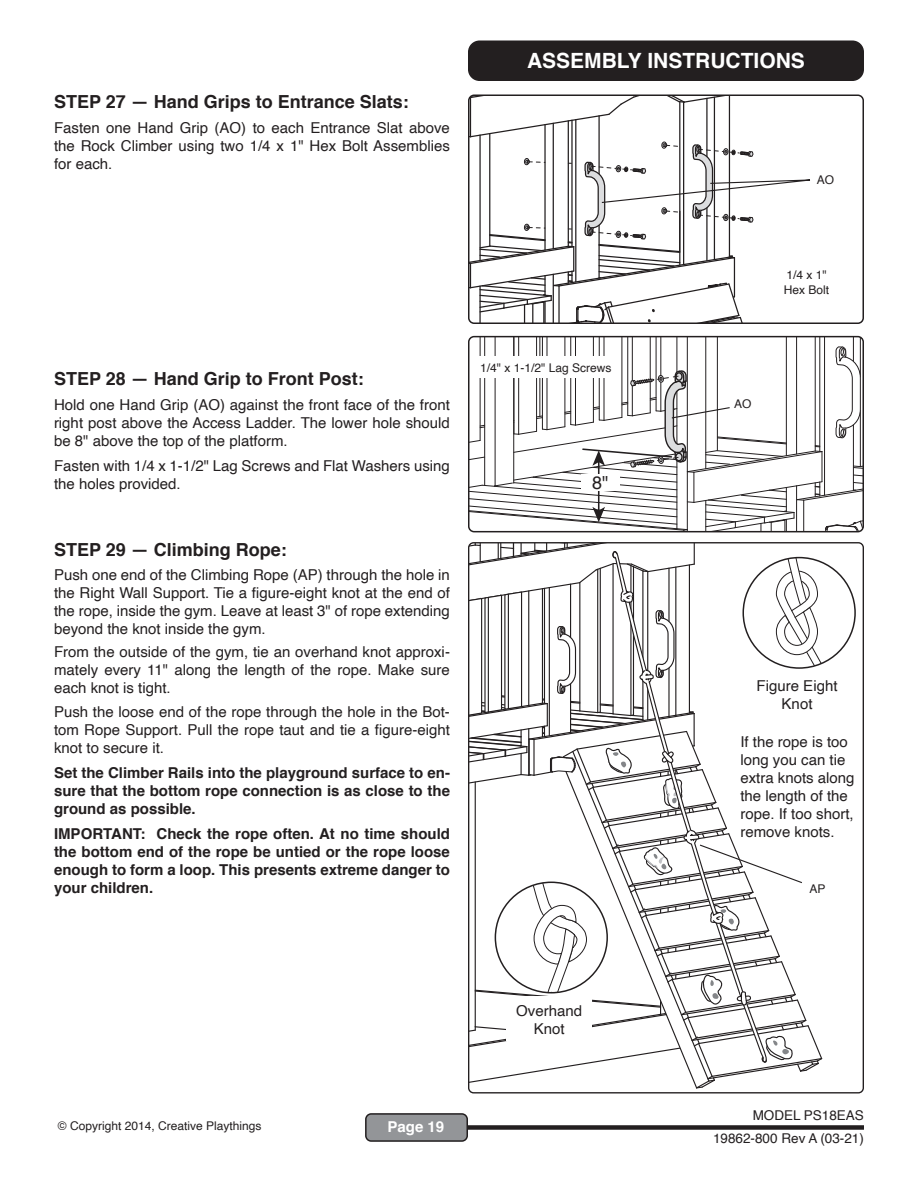
<style>
.page{position:relative;width:918px;height:1188px;background:#fff}
.page>*{position:absolute;margin:0;border:0;box-sizing:border-box;transform-origin:0 0}
.t1{font:700 21px "Helvetica";color:#fff}
.t2{font:700 18px "Helvetica";color:#231f20}
.t3{font:18px "Helvetica";color:#231f20}
.t4{font:15px/18px "Helvetica";color:#231f20;text-align:justify}
.t5{font:700 15px/18px "Helvetica";color:#231f20;text-align:justify}
.t6{font:700 15px "Helvetica";color:#fff}
.t7{font:13.5px/23.7px "Helvetica";color:#231f20;text-align:right}
.t8{font:12px/14.4px "Helvetica";color:#231f20}
</style>
<div class="page">
<div style="left:469px;top:41px;width:394px;height:39px;background:#231f20;border-radius:11px"></div>
<div style="left:468px;top:40px;width:396px;height:41px;border:2px solid #231f20;border-radius:11px"></div>
<div style="left:446px;top:1125px;width:418px;height:5px;background:#231f20"></div>
<div style="left:366px;top:1114px;width:101px;height:27px;background:#939598;border-radius:5px"></div>
<div style="left:365px;top:1113px;width:103px;height:29px;border:2px solid #231f20;border-radius:5px"></div>
<svg style="left:469px;top:95px;width:390px;height:229px"></svg>
<svg style="left:469px;top:337px;width:394px;height:195px"></svg>
<svg style="left:469px;top:543px;width:360px;height:546px"></svg>
<p class="t2" style="left:54px;top:87px;width:356px">STEP 27 — Hand Grips to Entrance Slats:</p>
<p class="t4" style="left:54px;top:119px;width:397px">Fasten one Hand Grip (AO) to each Entrance Slat above the Rock Climber using two 1/4 x 1" Hex Bolt Assemblies for each.</p>
<h1 class="t1" style="left:527px;top:44px;width:279px">ASSEMBLY INSTRUCTIONS</h1>
<p class="t8" style="left:817px;top:173px;width:19px">AO</p>
<p class="t2" style="left:54px;top:364px;width:311px">STEP 28 — Hand Grip to Front Post:</p>
<p class="t4" style="left:54px;top:396px;width:397px">Hold one Hand Grip (AO) against the front face of the front right post above the Access Ladder. The lower hole should be 8" above the top of the platform.</p>
<p class="t4" style="left:54px;top:457px;width:397px">Fasten with 1/4 x 1-1/2" Lag Screws and Flat Washers using the holes provided.</p>
<p class="t2" style="left:54px;top:535px;width:234px">STEP 29 — Climbing Rope:</p>
<p class="t4" style="left:54px;top:567px;width:397px">Push one end of the Climbing Rope (AP) through the hole in the Right Wall Support. Tie a figure-eight knot at the end of the rope, inside the gym. Leave at least 3" of rope extending beyond the knot inside the gym.</p>
<p class="t4" style="left:54px;top:643px;width:397px">From the outside of the gym, tie an overhand knot approxi&shy;mately every 11" along the length of the rope. Make sure each knot is tight.</p>
<p class="t4" style="left:54px;top:704px;width:397px">Push the loose end of the rope through the hole in the Bot&shy;tom Rope Support. Pull the rope taut and tie a figure-eight knot to secure it.</p>
<p class="t5" style="left:54px;top:764px;width:398px">Set the Climber Rails into the playground surface to en&shy;sure that the bottom rope connection is as close to the ground as possible.</p>
<p class="t5" style="left:54px;top:825px;width:398px">IMPORTANT: Check the rope often. At no time should the bottom end of the rope be untied or the rope loose enough to form a loop. This presents extreme danger to your children.</p>
<p class="t8" style="left:480px;top:361px;width:133px">1/4" x 1-1/2" Lag Screws</p>
<p class="t3" style="left:592px;top:469px;width:18px">8"</p>
<p class="t8" style="left:784px;top:268px;width:47px">1/4 x 1"<br>Hex Bolt</p>
<p class="t8" style="left:734px;top:397px;width:19px">AO</p>
<p class="t4" style="left:757px;top:677px;width:82px;text-align:center">Figure Eight<br>Knot</p>
<p class="t4" style="left:740px;top:734px;width:116px;text-align:left">If the rope is too long you can tie extra knots along the length of the rope. If too short, remove knots.</p>
<p class="t8" style="left:810px;top:882px;width:18px">AP</p>
<p class="t8" style="left:58px;top:1119px;width:205px">© Copyright 2014, Creative Playthings</p>
<p class="t6" style="left:388px;top:1115px;width:58px">Page 19</p>
<p class="t4" style="left:516px;top:1002px;width:67px;text-align:center">Overhand<br>Knot</p>
<p class="t7" style="left:713px;top:1103px;width:152px">MODEL PS18EAS<br>19862-800 Rev A (03-21)</p>
</div>
